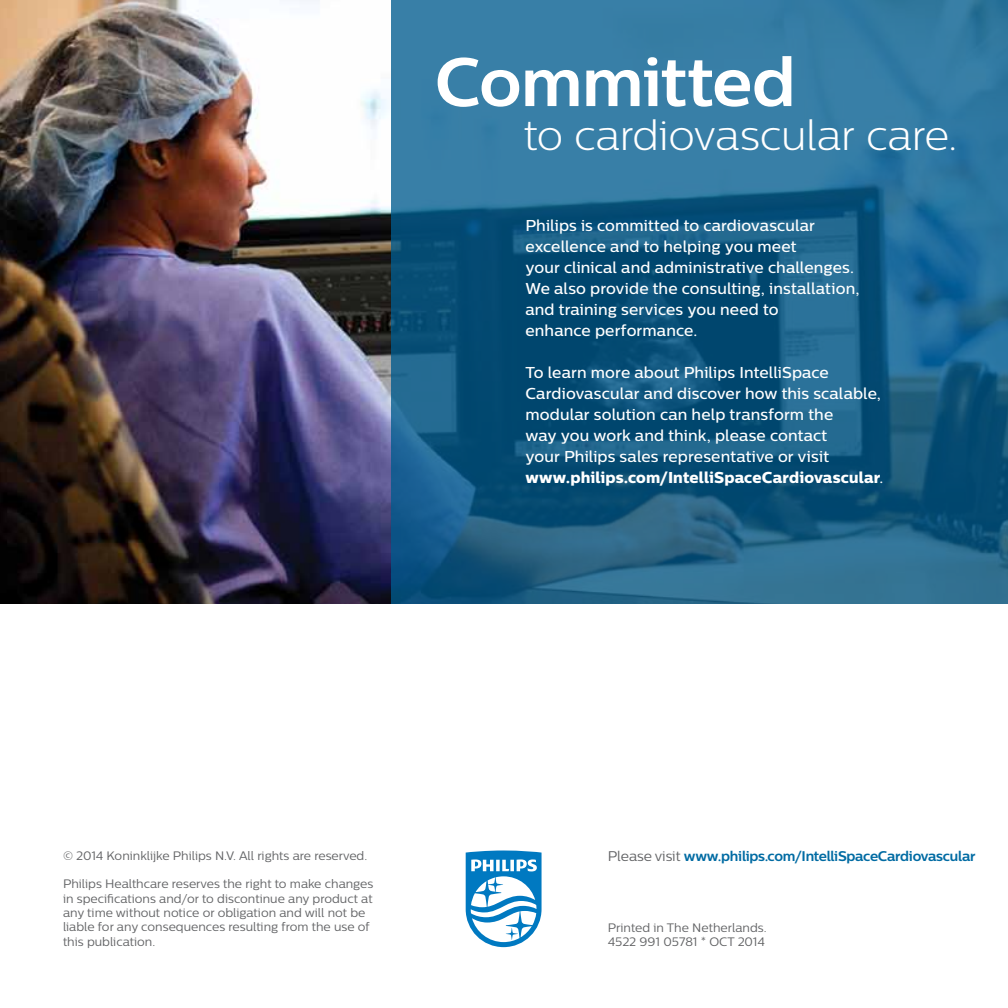
<style>
.page{position:relative;width:1008px;height:1008px;background:#fff}
.page>*{position:absolute;margin:0;border:0;box-sizing:border-box;transform-origin:0 0}
.t1{font:700 68.25px "Centrale Sans";letter-spacing:-.015em;color:#fff}
.t2{font:300 42px "Centrale Sans";letter-spacing:-.01em;color:#fff}
.t3{font:500 15.75px/21px "Centrale Sans";letter-spacing:.005em;color:#fff}
.t4{font:15.75px "Centrale Sans X Bold";letter-spacing:.005em;color:#fff}
.t5{font:700 14px "Centrale Sans";letter-spacing:-.02em;color:#006ba3}
.t6{font:12.25px/14.3px "Centrale Sans";color:#636466}
.s1{font-family:"Centrale Sans";font-weight:500}
.s2{font-weight:400;color:#636466}
</style>
<div class="page">
<img style="left:0;top:0;width:392px;height:604px">
<svg style="left:392px;top:0;width:616px;height:604px;background:#1e648c"></svg>
<svg style="left:466px;top:851px;width:76px;height:96px"></svg>
<h1 class="t1" style="left:435px;top:41px;width:363px">Committed</h1>
<h2 class="t2" style="left:524px;top:111px;width:435px">to cardiovascular care.</h2>
<p class="t3" style="left:525px;top:215px;width:336px">Philips is committed to cardiovascular excellence and to helping you meet<br>your clinical and administrative challenges.<br>We also provide the consulting, installation, and training services you need to<br>enhance performance.</p>
<p class="t3" style="left:525px;top:362px;width:357px">To learn more about Philips IntelliSpace Cardiovascular and discover how this scalable, modular solution can help transform the<br>way you work and think, please contact<br>your Philips sales representative or visit</p>
<p class="t4" style="left:525px;top:468px;width:359px">www.philips.com/IntelliSpaceCardiovascular<span class="s1">.</span></p>
<p class="t6" style="left:63px;top:848px;width:306px">© 2014 Koninklijke Philips N.V. All rights are reserved.</p>
<p class="t6" style="left:63px;top:877px;width:312px">Philips Healthcare reserves the right to make changes in specifications and/or to discontinue any product at any time without notice or obligation and will not be liable for any consequences resulting from the use of this publication.</p>
<p class="t5" style="left:608px;top:848px;width:369px"><span class="s2">Please visit</span> www.philips.com/IntelliSpaceCardiovascular</p>
<p class="t6" style="left:608px;top:921px;width:160px">Printed in The Netherlands.<br>4522 991 05781 * OCT 2014</p>
</div>
